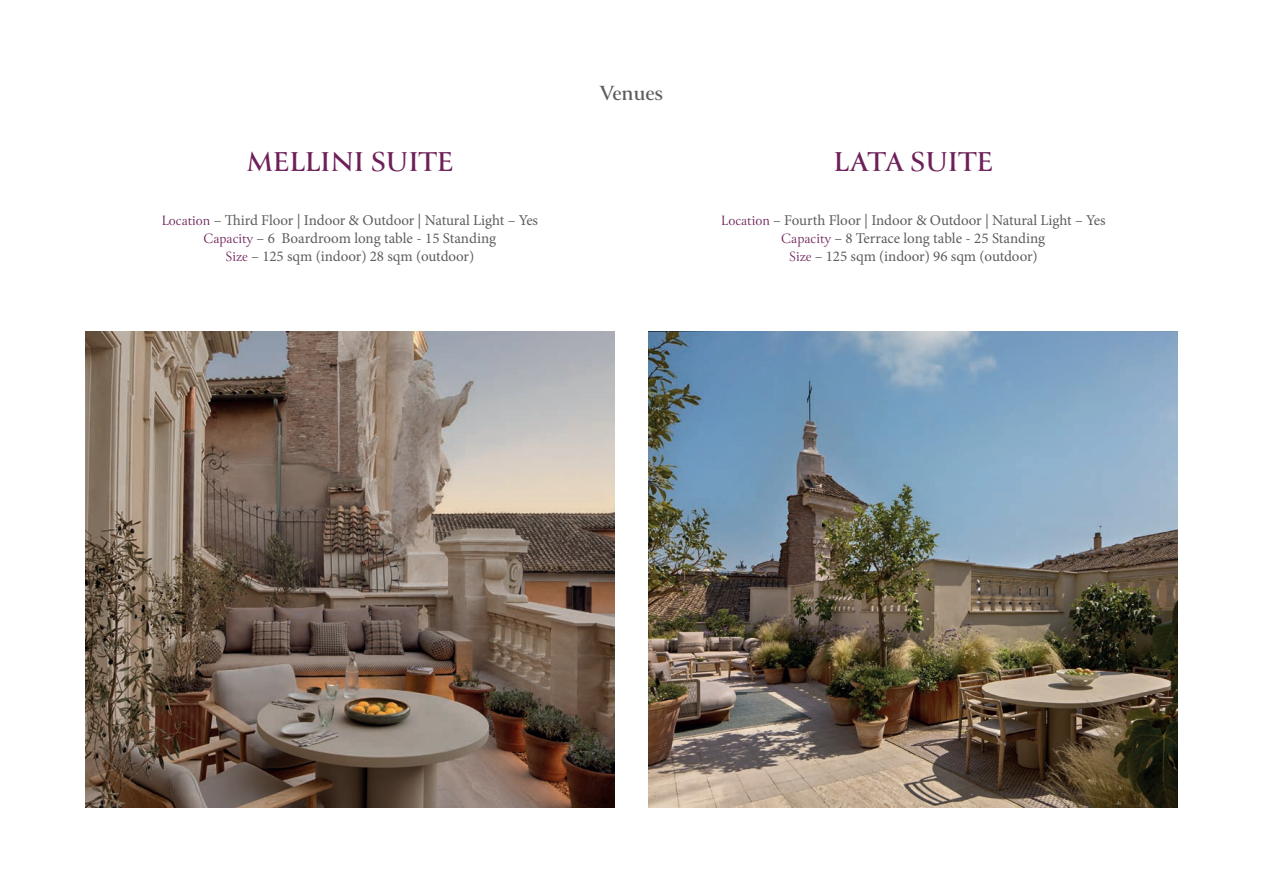
<style>
.page{position:relative;width:1263px;height:893px;background:#fff}
.page>*{position:absolute;margin:0;border:0;box-sizing:border-box;transform-origin:0 0}
.t1{font:700 30px "Canto";letter-spacing:-.005em;color:#6d2058}
.t2{font:700 22.5px "Canto";color:#5c5e5e}
.t3{font:15px/18px "Minion Pro";letter-spacing:-.005em;color:#5c5e5e;text-align:center}
.s1{font-family:"Canto";color:#6d2058}
</style>
<div class="page">
<img style="left:85px;top:332px;width:529px;height:476px">
<img style="left:648px;top:332px;width:530px;height:476px">
<h1 class="t1" style="left:246px;top:143px;width:209px">MELLINI SUITE</h1>
<p class="t3" style="left:161px;top:211px;width:378px"><span class="s1">Location</span> – Third Floor | Indoor &amp; Outdoor | Natural Light – Yes<br><span class="s1">Capacity</span> – 6 Boardroom long table - 15 Standing<br><span class="s1">Size</span> – 125 sqm (indoor) 28 sqm (outdoor)</p>
<h2 class="t2" style="left:600px;top:79px;width:65px">Venues</h2>
<h1 class="t1" style="left:833px;top:143px;width:161px">LATA SUITE</h1>
<p class="t3" style="left:721px;top:211px;width:386px"><span class="s1">Location</span> – Fourth Floor | Indoor &amp; Outdoor | Natural Light – Yes<br><span class="s1">Capacity</span> – 8 Terrace long table - 25 Standing<br><span class="s1">Size</span> – 125 sqm (indoor) 96 sqm (outdoor)</p>
</div>
